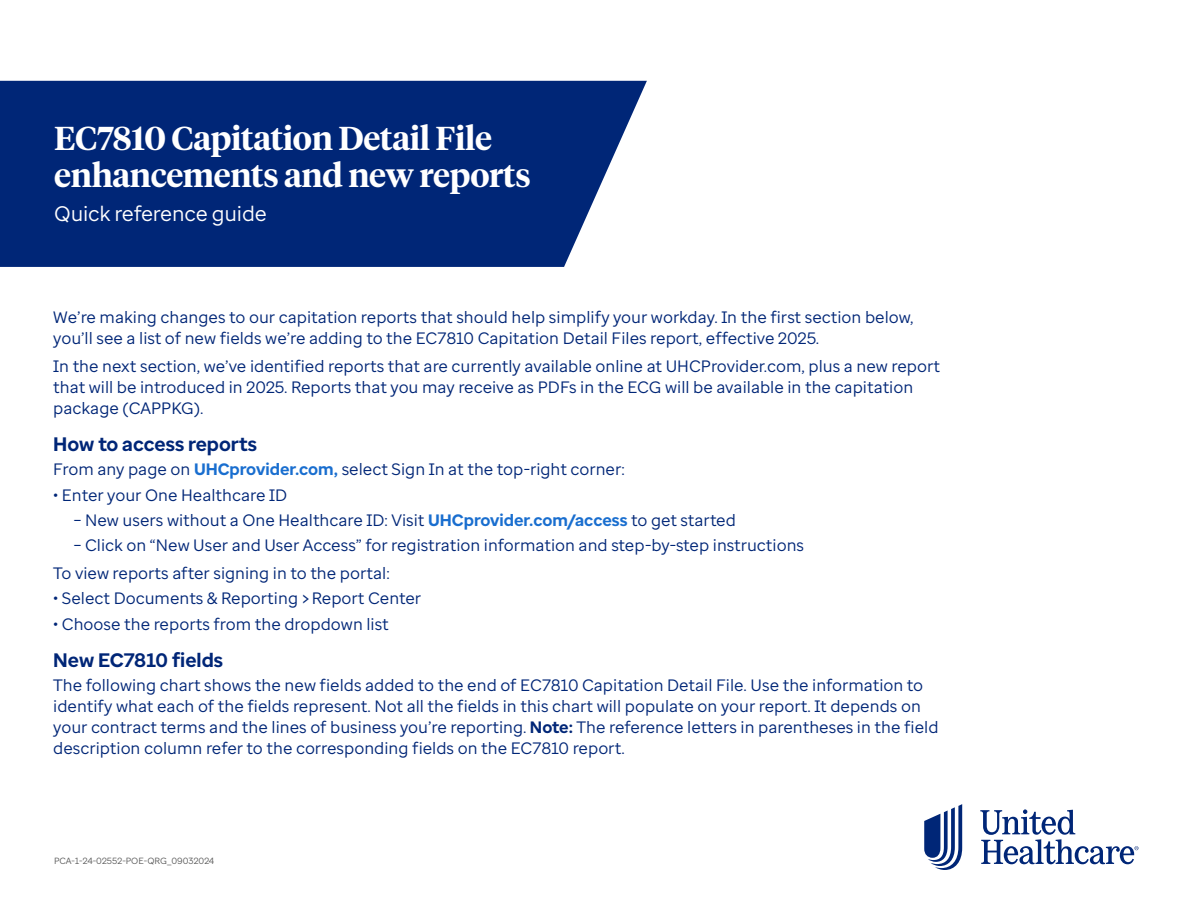
<style>
.page{position:relative;width:1188px;height:918px;background:#fff}
.page>*{position:absolute;margin:0;border:0;box-sizing:border-box;transform-origin:0 0}
.t1{font:600 33px/37.5px "UHC Serif Headline";letter-spacing:-.01em;color:#fff}
.t2{font:21px "Enterprise Sans";letter-spacing:-.01em;color:#fff}
.t3{font:700 19.5px "Enterprise Sans";color:#002677}
.t4{font:16.5px/21px "Enterprise Sans";color:#002677}
.t5{font:9px "Enterprise Sans";color:#5a5a5a}
.s1{font-weight:700;color:#196ecf}
.s2{font-weight:700}
</style>
<div class="page">
<svg style="left:924px;top:804px;width:38px;height:66px"></svg>
<svg style="left:980px;top:809px;width:158px;height:55px"></svg>
<div style="left:0;top:81px;width:647px;height:186px;background:#002677"></div>
<h1 class="t1" style="left:54px;top:118px;width:478px">EC7810 Capitation Detail File enhancements and new reports</h1>
<p class="t2" style="left:54px;top:200px;width:214px">Quick reference guide</p>
<p class="t4" style="left:53px;top:306px;width:862px">We’re making changes to our capitation reports that should help simplify your workday. In the first section below, you’ll see a list of new fields we’re adding to the EC7810 Capitation Detail Files report, effective 2025.</p>
<p class="t4" style="left:53px;top:355px;width:888px">In the next section, we’ve identified reports that are currently available online at UHCProvider.com, plus a new report that will be introduced in 2025. Reports that you may receive as PDFs in the ECG will be available in the capitation package (CAPPKG).</p>
<p class="t3" style="left:53px;top:432px;width:205px">How to access reports</p>
<p class="t4" style="left:53px;top:459px;width:573px">From any page on <span class="s1">UHCprovider.com,</span> select Sign In at the top-right corner:</p>
<p class="t4" style="left:53px;top:484px;width:235px">• Enter your One Healthcare ID</p>
<p class="t4" style="left:73px;top:510px;width:664px">– New users without a One Healthcare ID: Visit <span class="s1">UHCprovider.com/access</span> to get started</p>
<p class="t4" style="left:53px;top:532px;width:752px;line-height:27.8px;text-indent:20px">– Click on “New User and User Access” for registration information and step-by-step instructions<br>To view reports after signing in to the portal:</p>
<p class="t4" style="left:53px;top:588px;width:369px">• Select Documents &amp; Reporting &gt; Report Center</p>
<p class="t4" style="left:53px;top:613px;width:337px">• Choose the reports from the dropdown list</p>
<p class="t3" style="left:53px;top:648px;width:171px">New EC7810 fields</p>
<p class="t4" style="left:53px;top:675px;width:887px">The following chart shows the new fields added to the end of EC7810 Capitation Detail File. Use the information to identify what each of the fields represent. Not all the fields in this chart will populate on your report. It depends on your contract terms and the lines of business you’re reporting. <span class="s2">Note:</span> The reference letters in parentheses in the field description column refer to the corresponding fields on the EC7810 report.</p>
<p class="t5" style="left:54px;top:855px;width:162px">PCA-1-24-02552-POE-QRG_09032024</p>
</div>
